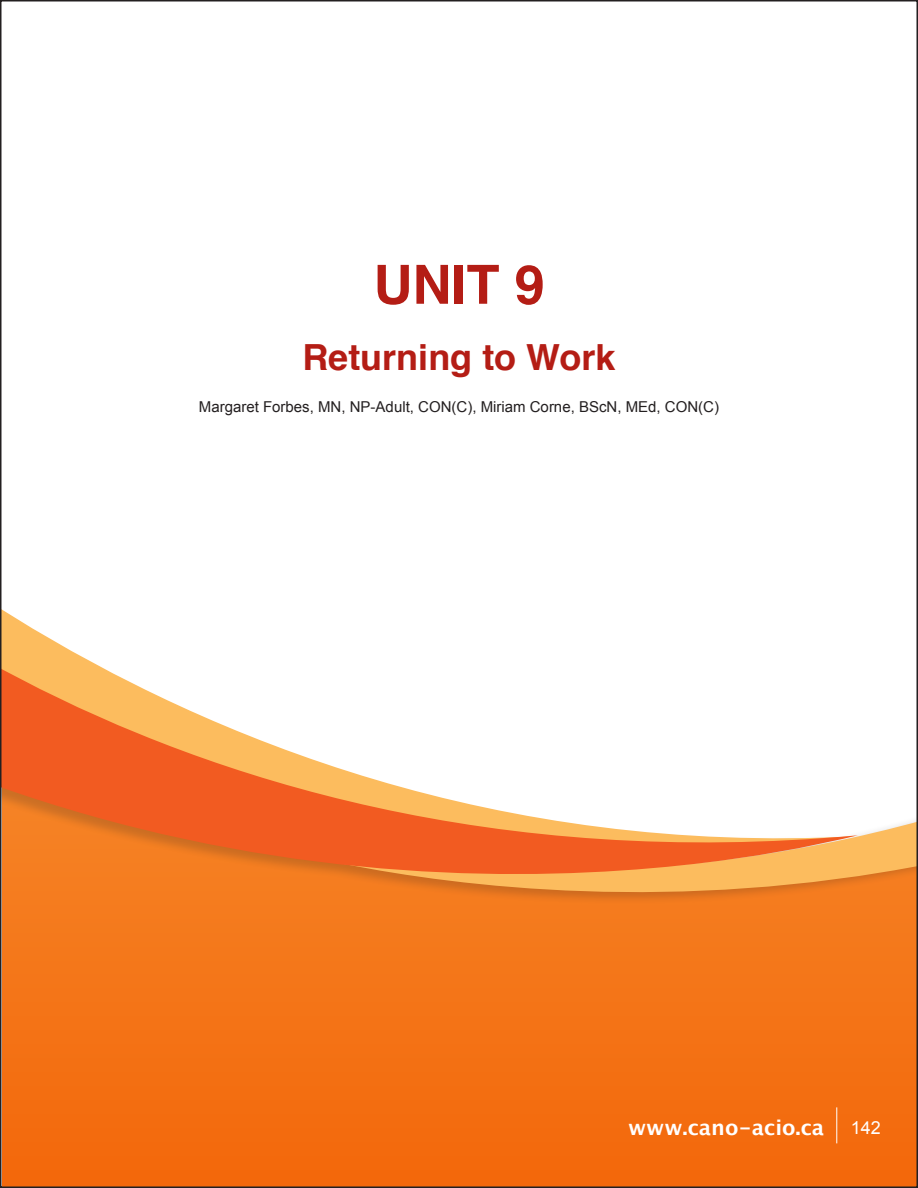
<style>
.page{position:relative;width:918px;height:1188px;background:#fff}
.page>*{position:absolute;margin:0;border:0;box-sizing:border-box;transform-origin:0 0}
.t1{font:700 54px "Helvetica";color:#b41d15}
.t2{font:700 36px "Helvetica";color:#b41d15}
.t3{font:700 21px "Lucida Grande";color:#fff}
.t4{font:18px "Arial";color:#fff}
.t5{font:15px "Arial";color:#231f20}
</style>
<div class="page">
<div style="left:2px;top:2px;width:916px;height:1186px;background:#f37013"></div>
<div style="left:3px;top:3px;width:912px;height:348px;background:#fff"></div>
<div style="left:0;top:351px;width:918px;height:553px;background:#fff"></div>
<svg style="left:858px;top:821px;width:57px;height:126px;fill:#f57c20"></svg>
<svg style="left:3px;top:610px;width:855px;height:337px"></svg>
<hr style="left:836px;top:1107px;width:1px;height:36px;background:#fff">
<p class="t1" style="left:373px;top:241px;width:173px">UNIT 9</p>
<p class="t2" style="left:302px;top:328px;width:315px">Returning to Work</p>
<p class="t5" style="left:199px;top:397px;width:522px">Margaret Forbes, MN, NP-Adult, CON(C), Miriam Corne, BScN, MEd, CON(C)</p>
<p class="t3" style="left:628px;top:1110px;width:198px">www.cano-acio.ca</p>
<p class="t4" style="left:851px;top:1116px;width:32px">142</p>
</div>
